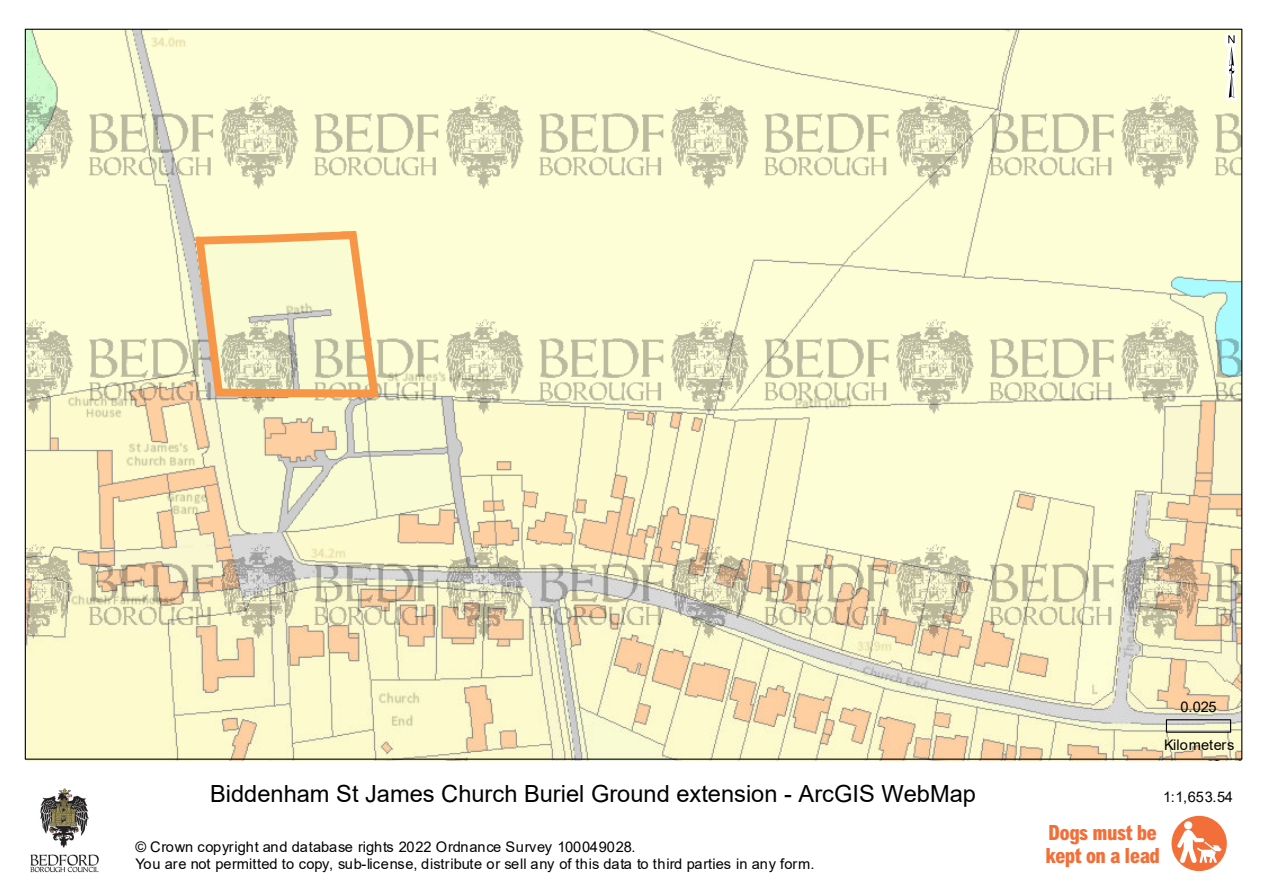
<style>
.page{position:relative;width:1263px;height:893px;background:#fff}
.page>*{position:absolute;margin:0;border:0;box-sizing:border-box;transform-origin:0 0}
.t1{font:88.8px "ESRI North";color:#000}
.t2{font:23.55px "Arial";color:#000}
.t3{font:800 condensed 21px/22.5px "Arial";letter-spacing:-.03em;color:#f26f39}
.t4{font:14.55px/16.8px "Arial";letter-spacing:.01em;color:#000}
</style>
<div class="page">
<img style="left:27px;top:31px;width:1213px;height:727px">
<svg style="left:187px;top:227px;width:196px;height:175px;background:#ecdfb6"></svg>
<svg style="left:1172px;top:28px;width:71px;height:316px;background:#eaf1d1"></svg>
<img style="left:30px;top:788px;width:69px;height:85px">
<div style="left:1166px;top:719px;width:65px;height:14px;border:1px solid #000"></div>
<div style="left:1171px;top:816px;width:56px;height:55px;background:#f26f39;border-radius:50%"></div>
<svg style="left:1177px;top:821px;width:45px;height:42px"></svg>
<p class="t1" style="left:1228px;top:15px;width:8px">³</p>
<p class="t2" style="left:210px;top:778px;width:767px">Biddenham St James Church Buriel Ground extension - ArcGIS WebMap</p>
<p class="t4" style="left:136px;top:839px;width:680px">© Crown copyright and database rights 2022 Ordnance Survey 100049028.<br>You are not permitted to copy, sub-license, distribute or sell any of this data to third parties in any form.</p>
<p class="t4" style="left:1180px;top:698px;width:38px">0.025</p>
<p class="t4" style="left:1164px;top:736px;width:72px">Kilometers</p>
<p class="t4" style="left:1163px;top:788px;width:71px">1:1,653.54</p>
<p class="t3" style="left:1045px;top:821px;width:116px">Dogs must be kept on a lead</p>
</div>
